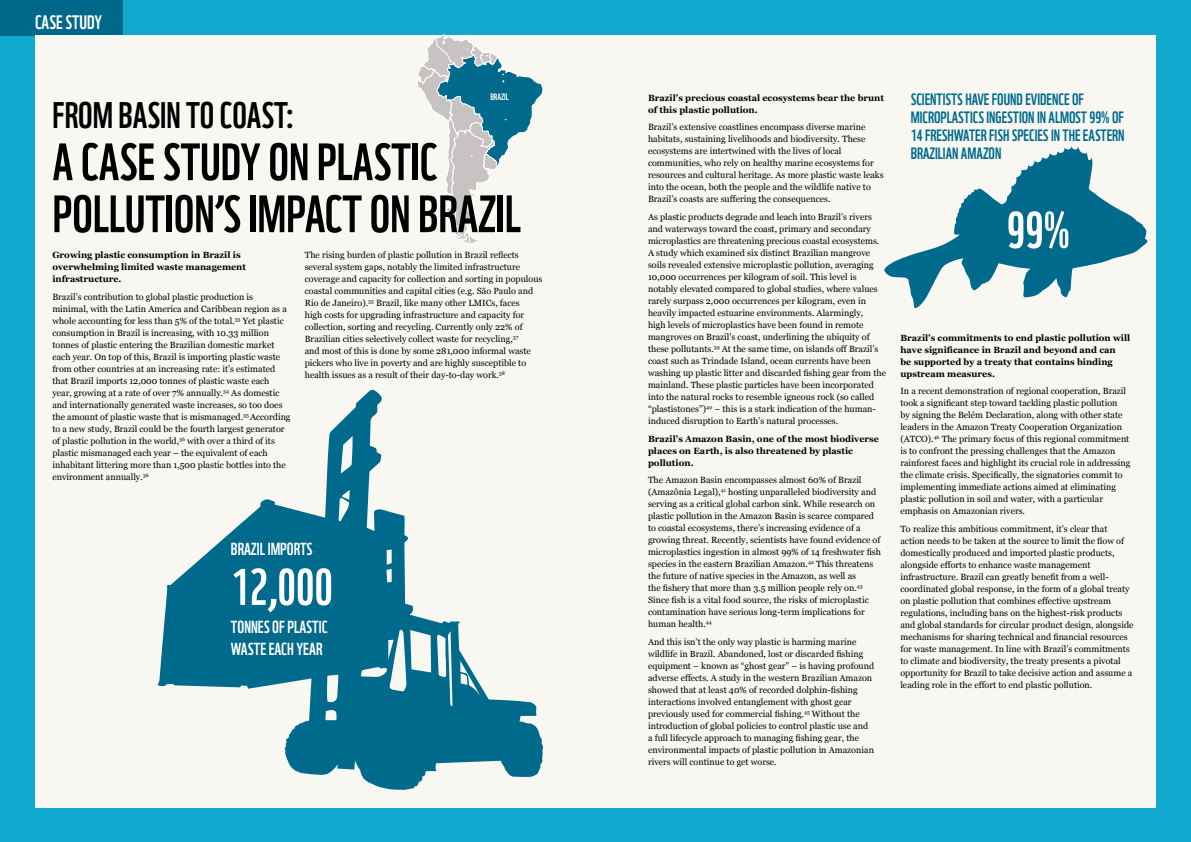
<style>
.page{position:relative;width:1191px;height:842px;background:#11a9ce}
.page>*{position:absolute;margin:0;border:0;box-sizing:border-box;transform-origin:0 0}
.t1{font:51px/52px "WWF";color:#000}
.t2{font:50px "WWF";color:#fff}
.t3{font:36px "WWF";color:#000}
.t4{font:19px "WWF";color:#fff}
.t5{font:17px/22px "WWF";color:#fff}
.t6{font:16px/18px "WWF";color:#006a8c}
.t7{font:9px/12px "Georgia";color:#000}
.t8{font:700 9px/12px "Georgia";color:#000}
.t9{font:9px "WWF";color:#fff}
</style>
<div class="page">
<div style="left:0;top:0;width:123px;height:35px;background:#00688a"></div>
<div style="left:35px;top:35px;width:1121px;height:773px;background:#f8f7f1"></div>
<svg style="left:417px;top:35px;width:126px;height:210px"></svg>
<svg style="left:158px;top:389px;width:385px;height:401px"></svg>
<svg style="left:884px;top:146px;width:263px;height:162px"></svg>
<h3 class="t4" style="left:35px;top:14px;width:68px">CASE STUDY</h3>
<p class="t9" style="left:490px;top:94px;width:20px">BRAZIL</p>
<h3 class="t3" style="left:53px;top:101px;width:244px">FROM BASIN TO COAST:</h3>
<h1 class="t1" style="left:53px;top:140px;width:470px">A CASE STUDY ON PLASTIC<br>POLLUTION’S IMPACT ON BRAZIL</h1>
<p class="t8" style="left:52px;top:250px;width:195px">Growing plastic consumption in Brazil is overwhelming limited waste management infrastructure.</p>
<p class="t7" style="left:52px;top:292px;width:240px">Brazil’s contribution to global plastic production is minimal, with the Latin America and Caribbean region as a whole accounting for less than 5% of the total.<sup>33</sup> Yet plastic consumption in Brazil is increasing, with 10.33 million tonnes of plastic entering the Brazilian domestic market each year. On top of this, Brazil is importing plastic waste from other countries at an increasing rate: it’s estimated that Brazil imports 12,000 tonnes of plastic waste each year, growing at a rate of over 7% annually.<sup>34</sup> As domestic and internationally generated waste increases, so too does the amount of plastic waste that is mismanaged.<sup>35</sup> According to a new study, Brazil could be the fourth largest generator of plastic pollution in the world,<sup>36</sup> with over a third of its plastic mismanaged each year – the equivalent of each inhabitant littering more than 1,500 plastic bottles into the environment annually.<sup>36</sup></p>
<p class="t7" style="left:305px;top:249px;width:239px">The rising burden of plastic pollution in Brazil re昀氀ects several system gaps, notably the limited infrastructure coverage and capacity for collection and sorting in populous coastal communities and capital cities (e.g. São Paulo and Rio de Janeiro).<sup>35</sup> Brazil, like many other LMICs, faces<br>high costs for upgrading infrastructure and capacity for collection, sorting and recycling. Currently only 22% of Brazilian cities selectively collect waste for recycling,<sup>37<br></sup>and most of this is done by some 281,000 informal waste pickers who live in poverty and are highly susceptible to health issues as a result of their day-to-day work.<sup>38</sup></p>
<h3 class="t5" style="left:231px;top:539px;width:83px">BRAZIL IMPORTS</h3>
<h2 class="t2" style="left:231px;top:568px;width:103px">12,000</h2>
<h3 class="t5" style="left:231px;top:617px;width:98px">TONNES OF PLASTIC<br>WASTE EACH YEAR</h3>
<p class="t8" style="left:648px;top:91px;width:237px">Brazil’s precious coastal ecosystems bear the brunt of this plastic pollution.</p>
<p class="t7" style="left:648px;top:122px;width:237px">Brazil’s extensive coastlines encompass diverse marine habitats, sustaining livelihoods and biodiversity. These ecosystems are intertwined with the lives of local communities, who rely on healthy marine ecosystems for resources and cultural heritage. As more plastic waste leaks into the ocean, both the people and the wildlife native to Brazil’s coasts are su昀昀ering the consequences.</p>
<p class="t7" style="left:648px;top:212px;width:239px">As plastic products degrade and leach into Brazil’s rivers and waterways toward the coast, primary and secondary microplastics are threatening precious coastal ecosystems.<br>A study which examined six distinct Brazilian mangrove soils revealed extensive microplastic pollution, averaging 10,000 occurrences per kilogram of soil. This level is notably elevated compared to global studies, where values rarely surpass 2,000 occurrences per kilogram, even in heavily impacted estuarine environments. Alarmingly,<br>high levels of microplastics have been found in remote mangroves on Brazil’s coast, underlining the ubiquity of these pollutants.<sup>39</sup> At the same time, on islands o昀昀 Brazil’s coast such as Trindade Island, ocean currents have been washing up plastic litter and discarded 昀椀shing gear from the mainland. These plastic particles have been incorporated into the natural rocks to resemble igneous rock (so called “plastistones”)<sup>40</sup> – this is a stark indication of the human&shy;induced disruption to Earth’s natural processes.</p>
<p class="t8" style="left:648px;top:432px;width:232px">Brazil’s Amazon Basin, one of the most biodiverse places on Earth, is also threatened by plastic pollution.</p>
<p class="t7" style="left:648px;top:475px;width:234px">The Amazon Basin encompasses almost 60% of Brazil (Amazônia Legal),<sup>41</sup> hosting unparalleled biodiversity and serving as a critical global carbon sink. While research on plastic pollution in the Amazon Basin is scarce compared to coastal ecosystems, there’s increasing evidence of a growing threat. Recently, scientists have found evidence of microplastics ingestion in almost 99% of 14 freshwater 昀椀sh species in the eastern Brazilian Amazon.<sup>42</sup> This threatens the future of native species in the Amazon, as well as<br>the 昀椀shery that more than 3.5 million people rely on.<sup>43<br></sup>Since 昀椀sh is a vital food source, the risks of microplastic contamination have serious long-term implications for human health.<sup>44</sup></p>
<p class="t7" style="left:648px;top:637px;width:228px">And this isn’t the only way plastic is harming marine wildlife in Brazil. Abandoned, lost or discarded 昀椀shing equipment – known as “ghost gear” – is having profound adverse e昀昀ects. A study in the western Brazilian Amazon showed that at least 40% of recorded dolphin-昀椀shing interactions involved entanglement with ghost gear previously used for commercial 昀椀shing.<sup>45</sup> Without the introduction of global policies to control plastic use and a full lifecycle approach to managing 昀椀shing gear, the environmental impacts of plastic pollution in Amazonian rivers will continue to get worse.</p>
<h3 class="t6" style="left:910px;top:92px;width:215px">SCIENTISTS HAVE FOUND EVIDENCE OF MICROPLASTICS INGESTION IN ALMOST 99% OF 14 FRESHWATER FISH SPECIES IN THE EASTERN BRAZILIAN AMAZON</h3>
<h2 class="t2" style="left:1006px;top:211px;width:65px">99%</h2>
<p class="t8" style="left:900px;top:331px;width:231px">Brazil’s commitments to end plastic pollution will have signi昀椀cance in Brazil and beyond and can<br>be supported by a treaty that contains binding upstream measures.</p>
<p class="t7" style="left:900px;top:385px;width:232px">In a recent demonstration of regional cooperation, Brazil took a signi昀椀cant step toward tackling plastic pollution<br>by signing the Belém Declaration, along with other state leaders in the Amazon Treaty Cooperation Organization (ATCO).<sup>46</sup> The primary focus of this regional commitment is to confront the pressing challenges that the Amazon rainforest faces and highlight its crucial role in addressing the climate crisis. Speci昀椀cally, the signatories commit to implementing immediate actions aimed at eliminating plastic pollution in soil and water, with a particular emphasis on Amazonian rivers.</p>
<p class="t7" style="left:900px;top:524px;width:235px">To realize this ambitious commitment, it’s clear that action needs to be taken at the source to limit the 昀氀ow of domestically produced and imported plastic products, alongside e昀昀orts to enhance waste management infrastructure. Brazil can greatly bene昀椀t from a well&shy;coordinated global response, in the form of a global treaty on plastic pollution that combines e昀昀ective upstream regulations, including bans on the highest-risk products and global standards for circular product design, alongside mechanisms for sharing technical and 昀椀nancial resources for waste management. In line with Brazil’s commitments to climate and biodiversity, the treaty presents a pivotal opportunity for Brazil to take decisive action and assume a leading role in the e昀昀ort to end plastic pollution.</p>
</div>
